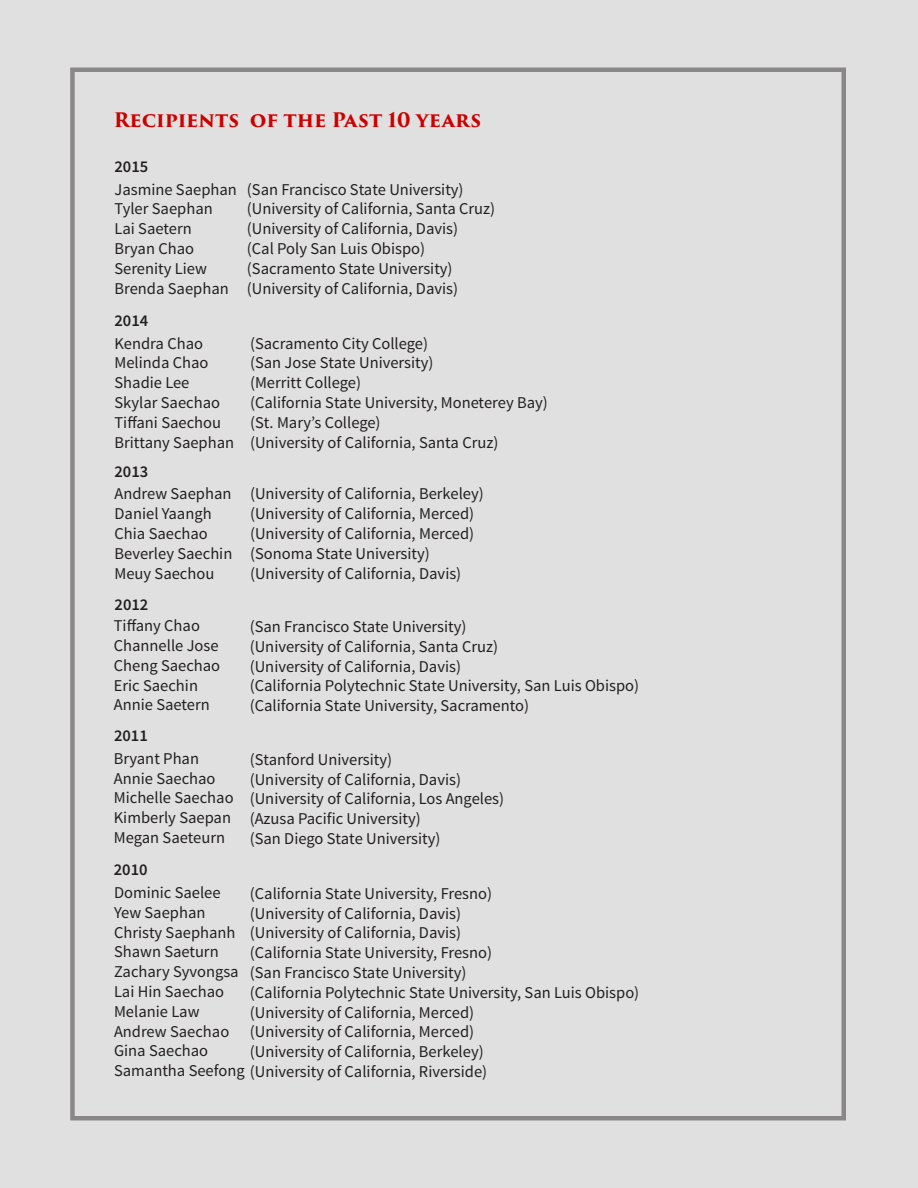
<style>
.page{position:relative;width:918px;height:1188px;background:#e0e0e0}
.page>*{position:absolute;margin:0;border:0;box-sizing:border-box;transform-origin:0 0}
.t1{font:700 19.5px "Trajan Pro 3";color:#cd0000}
.t2{font:16.5px "Source Sans Pro";color:#231f20}
.t3{font:600 16.5px "Source Sans Pro";color:#231f20}
</style>
<div class="page">
<p class="t1" style="left:114px;top:106px;width:369px">Recipients of the Past 10 years</p>
<p class="t3" style="left:115px;top:156px;width:35px">2015</p>
<p class="t2" style="left:115px;top:179px;width:124px">Jasmine Saephan</p>
<p class="t2" style="left:115px;top:199px;width:100px">Tyler Saephan</p>
<p class="t2" style="left:115px;top:219px;width:79px">Lai Saetern</p>
<p class="t2" style="left:115px;top:238px;width:81px">Bryan Chao</p>
<p class="t2" style="left:115px;top:258px;width:94px">Serenity Liew</p>
<p class="t2" style="left:115px;top:278px;width:116px">Brenda Saephan</p>
<p class="t3" style="left:115px;top:310px;width:35px">2014</p>
<p class="t2" style="left:115px;top:333px;width:90px">Kendra Chao</p>
<p class="t2" style="left:115px;top:353px;width:96px">Melinda Chao</p>
<p class="t2" style="left:115px;top:372px;width:76px">Shadie Lee</p>
<p class="t2" style="left:115px;top:392px;width:107px">Skylar Saechao</p>
<p class="t2" style="left:115px;top:412px;width:108px">Tiffani Saechou</p>
<p class="t2" style="left:115px;top:432px;width:121px">Brittany Saephan</p>
<p class="t3" style="left:115px;top:461px;width:35px">2013</p>
<p class="t2" style="left:115px;top:484px;width:119px">Andrew Saephan</p>
<p class="t2" style="left:115px;top:503px;width:99px">Daniel Yaangh</p>
<p class="t2" style="left:115px;top:523px;width:95px">Chia Saechao</p>
<p class="t2" style="left:115px;top:543px;width:119px">Beverley Saechin</p>
<p class="t2" style="left:115px;top:563px;width:101px">Meuy Saechou</p>
<p class="t3" style="left:115px;top:594px;width:35px">2012</p>
<p class="t2" style="left:114px;top:615px;width:88px">Tiffany Chao</p>
<p class="t2" style="left:114px;top:635px;width:106px">Channelle Jose</p>
<p class="t2" style="left:114px;top:655px;width:108px">Cheng Saechao</p>
<p class="t2" style="left:114px;top:675px;width:86px">Eric Saechin</p>
<p class="t2" style="left:114px;top:695px;width:97px">Annie Saetern</p>
<p class="t3" style="left:114px;top:725px;width:35px">2011</p>
<p class="t2" style="left:114px;top:748px;width:87px">Bryant Phan</p>
<p class="t2" style="left:114px;top:768px;width:103px">Annie Saechao</p>
<p class="t2" style="left:114px;top:788px;width:121px">Michelle Saechao</p>
<p class="t2" style="left:114px;top:808px;width:119px">Kimberly Saepan</p>
<p class="t2" style="left:114px;top:827px;width:113px">Megan Saeteurn</p>
<p class="t3" style="left:114px;top:859px;width:35px">2010</p>
<p class="t2" style="left:247px;top:179px;width:218px">(San Francisco State University)</p>
<p class="t2" style="left:247px;top:199px;width:250px">(University of California, Santa Cruz)</p>
<p class="t2" style="left:247px;top:219px;width:213px">(University of California, Davis)</p>
<p class="t2" style="left:247px;top:238px;width:180px">(Cal Poly San Luis Obispo)</p>
<p class="t2" style="left:247px;top:258px;width:207px">(Sacramento State University)</p>
<p class="t2" style="left:247px;top:278px;width:213px">(University of California, Davis)</p>
<p class="t2" style="left:250px;top:333px;width:180px">(Sacramento City College)</p>
<p class="t2" style="left:250px;top:353px;width:185px">(San Jose State University)</p>
<p class="t2" style="left:250px;top:372px;width:113px">(Merritt College)</p>
<p class="t2" style="left:250px;top:392px;width:299px">(California State University, Moneterey Bay)</p>
<p class="t2" style="left:250px;top:412px;width:132px">(St. Mary’s College)</p>
<p class="t2" style="left:250px;top:432px;width:250px">(University of California, Santa Cruz)</p>
<p class="t2" style="left:250px;top:484px;width:235px">(University of California, Berkeley)</p>
<p class="t2" style="left:250px;top:503px;width:226px">(University of California, Merced)</p>
<p class="t2" style="left:250px;top:523px;width:226px">(University of California, Merced)</p>
<p class="t2" style="left:250px;top:543px;width:181px">(Sonoma State University)</p>
<p class="t2" style="left:250px;top:563px;width:213px">(University of California, Davis)</p>
<p class="t2" style="left:250px;top:616px;width:218px">(San Francisco State University)</p>
<p class="t2" style="left:250px;top:636px;width:250px">(University of California, Santa Cruz)</p>
<p class="t2" style="left:250px;top:656px;width:213px">(University of California, Davis)</p>
<p class="t2" style="left:250px;top:676px;width:391px">(California Polytechnic State University, San Luis Obispo)</p>
<p class="t2" style="left:250px;top:696px;width:281px">(California State University, Sacramento)</p>
<p class="t2" style="left:250px;top:749px;width:144px">(Stanford University)</p>
<p class="t2" style="left:250px;top:769px;width:213px">(University of California, Davis)</p>
<p class="t2" style="left:250px;top:789px;width:256px">(University of California, Los Angeles)</p>
<p class="t2" style="left:250px;top:808px;width:173px">(Azusa Pacific University)</p>
<p class="t2" style="left:250px;top:828px;width:192px">(San Diego State University)</p>
<p class="t2" style="left:114px;top:882px;width:108px">Dominic Saelee</p>
<p class="t2" style="left:114px;top:902px;width:93px">Yew Saephan</p>
<p class="t2" style="left:114px;top:922px;width:123px">Christy Saephanh</p>
<p class="t2" style="left:114px;top:942px;width:106px">Shawn Saeturn</p>
<p class="t2" style="left:114px;top:961px;width:126px">Zachary Syvongsa</p>
<p class="t2" style="left:114px;top:981px;width:112px">Lai Hin Saechao</p>
<p class="t2" style="left:114px;top:1001px;width:87px">Melanie Law</p>
<p class="t2" style="left:114px;top:1021px;width:117px">Andrew Saechao</p>
<p class="t2" style="left:114px;top:1041px;width:96px">Gina Saechao</p>
<p class="t2" style="left:114px;top:1061px;width:375px">Samantha Seefong (University of California, Riverside)</p>
<p class="t2" style="left:250px;top:883px;width:244px">(California State University, Fresno)</p>
<p class="t2" style="left:250px;top:903px;width:213px">(University of California, Davis)</p>
<p class="t2" style="left:250px;top:923px;width:213px">(University of California, Davis)</p>
<p class="t2" style="left:250px;top:943px;width:244px">(California State University, Fresno)</p>
<p class="t2" style="left:250px;top:962px;width:218px">(San Francisco State University)</p>
<p class="t2" style="left:250px;top:982px;width:391px">(California Polytechnic State University, San Luis Obispo)</p>
<p class="t2" style="left:250px;top:1002px;width:226px">(University of California, Merced)</p>
<p class="t2" style="left:250px;top:1022px;width:226px">(University of California, Merced)</p>
<p class="t2" style="left:250px;top:1042px;width:235px">(University of California, Berkeley)</p>
</div>
